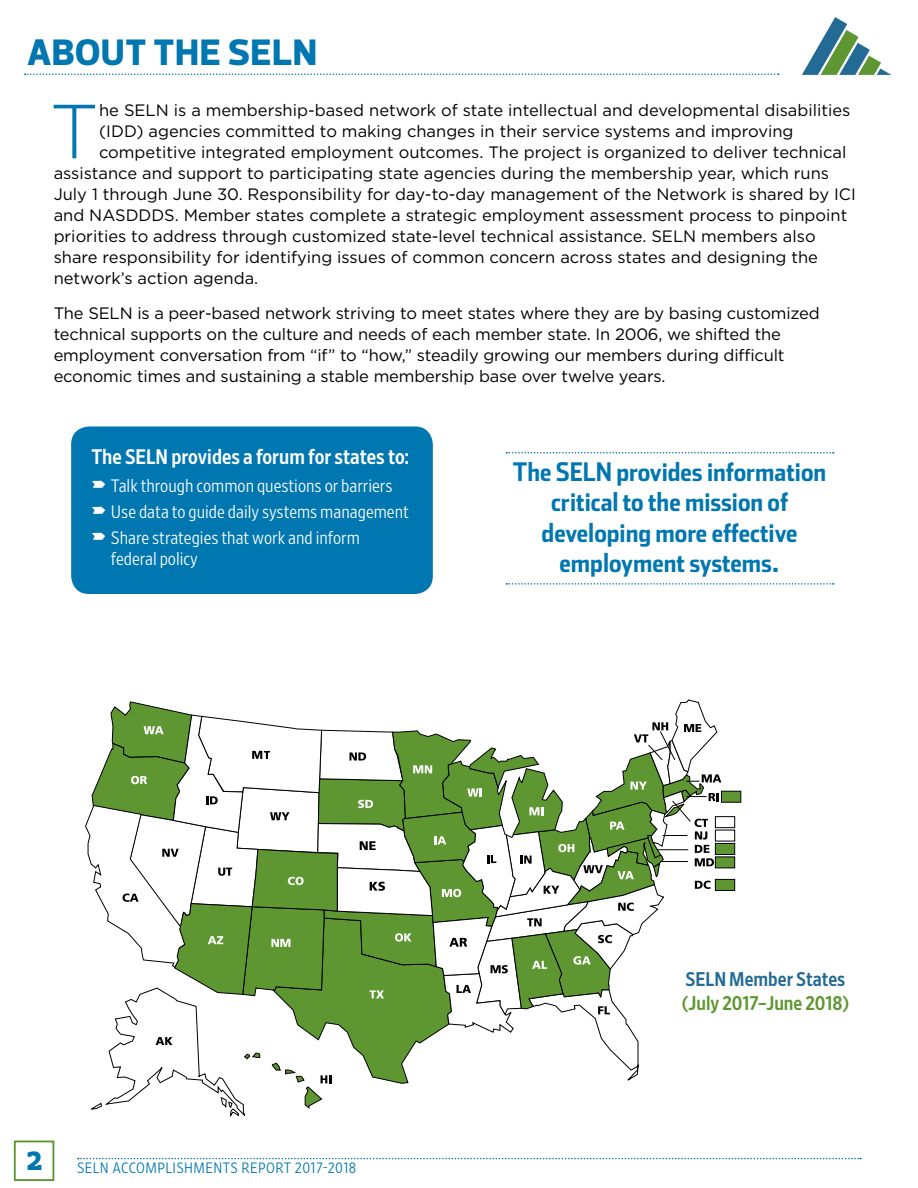
<style>
.page{position:relative;width:918px;height:1188px;background:#fff}
.page>*{position:absolute;margin:0;border:0;box-sizing:border-box;transform-origin:0 0}
.t1{font:300 76.5px "Gotham HTF";color:#0077b0}
.t2{font:800 37.5px "Prelo";letter-spacing:.015em;color:#0077b0}
.t3{font:900 27px "Prelo Slab";color:#0077b0}
.t4{font:25.5px/30.6px "Stainless Cond Bold Tab";color:#0077b0;text-align:center}
.t5{font:21px "Retina Narrow Med";color:#fff}
.t6{font:19.8px "Retina Narrow Med";color:#5e9732}
.t7{font:19.8px "Retina Narrow Med";color:#236a95}
.t8{font:300 18px/26px "Retina Narrow";color:#fff}
.t9{font:16.5px/21px "Gotham HTF";color:#000}
.t10{font:300 15px "Retina Narrow";letter-spacing:.03em;color:#0077b0}
</style>
<div class="page">
<svg style="left:802px;top:17px;width:89px;height:58px"></svg>
<div style="left:14px;top:1141px;width:40px;height:40px;border:2px solid #5e9732"></div>
<svg style="left:25px;top:73px;width:754px;height:2px"></svg>
<svg style="left:78px;top:1158px;width:783px;height:1px"></svg>
<div style="left:71px;top:426px;width:362px;height:168px;background:#0077b0;border-radius:18px"></div>
<svg style="left:506px;top:452px;width:328px;height:2px"></svg>
<svg style="left:506px;top:583px;width:328px;height:2px"></svg>
<div style="left:721px;top:791px;width:20px;height:12px;background:#5e9732;border:1px solid #000"></div>
<div style="left:715px;top:830px;width:20px;height:11px;background:#fff;border:1px solid #000"></div>
<div style="left:715px;top:857px;width:20px;height:11px;background:#5e9732;border:1px solid #000"></div>
<div style="left:715px;top:843px;width:20px;height:12px;background:#5e9732;border:1px solid #000"></div>
<div style="left:715px;top:879px;width:20px;height:12px;background:#5e9732;border:1px solid #000"></div>
<div style="left:715px;top:816px;width:20px;height:12px;background:#fff;border:1px solid #000"></div>
<svg style="left:85px;top:699px;width:636px;height:418px"></svg>
<h2 class="t2" style="left:27px;top:29px;width:292px">ABOUT THE SELN</h2>
<h1 class="t1" style="left:50px;top:90px;width:51px">T</h1>
<p class="t9" style="left:99px;top:100px;width:753px">he SELN is a membership-based network of state intellectual and developmental disabilities</p>
<p class="t9" style="left:99px;top:121px;width:696px">(IDD) agencies committed to making changes in their service systems and improving</p>
<p class="t9" style="left:99px;top:142px;width:749px">competitive integrated employment outcomes. The project is organized to deliver technical</p>
<p class="t9" style="left:54px;top:163px;width:777px">assistance and support to participating state agencies during the membership year, which runs</p>
<p class="t9" style="left:54px;top:184px;width:804px">July 1 through June 30. Responsibility for day-to-day management of the Network is shared by ICI</p>
<p class="t9" style="left:54px;top:205px;width:795px">and NASDDDS. Member states complete a strategic employment assessment process to pinpoint</p>
<p class="t9" style="left:54px;top:226px;width:764px">priorities to address through customized state-level technical assistance. SELN members also</p>
<p class="t9" style="left:54px;top:247px;width:766px">share responsibility for identifying issues of common concern across states and designing the</p>
<p class="t9" style="left:54px;top:268px;width:206px">network’s action agenda.</p>
<p class="t9" style="left:54px;top:302px;width:768px">The SELN is a peer-based network striving to meet states where they are by basing customized technical supports on the culture and needs of each member state. In 2006, we shifted the employment conversation from “if” to “how,” steadily growing our members during difficult economic times and sustaining a stable membership base over twelve years.</p>
<p class="t5" style="left:91px;top:443px;width:319px">The SELN provides a forum for states to:</p>
<p class="t8" style="left:111px;top:472px;width:299px">Talk through common questions or barriers<br>Use data to guide daily systems management<br>Share strategies that work and inform</p>
<p class="t8" style="left:111px;top:546px;width:88px">federal policy</p>
<h3 class="t4" style="left:513px;top:455px;width:315px">The SELN provides information critical to the mission of developing more effective employment systems.</h3>
<h3 class="t3" style="left:27px;top:1144px;width:16px">2</h3>
<p class="t10" style="left:77px;top:1158px;width:281px">SELN ACCOMPLISHMENTS REPORT 2017-2018</p>
<p class="t7" style="left:686px;top:966px;width:161px">SELN Member States</p>
<p class="t6" style="left:682px;top:990px;width:169px">(July 2017–June 2018)</p>
</div>
